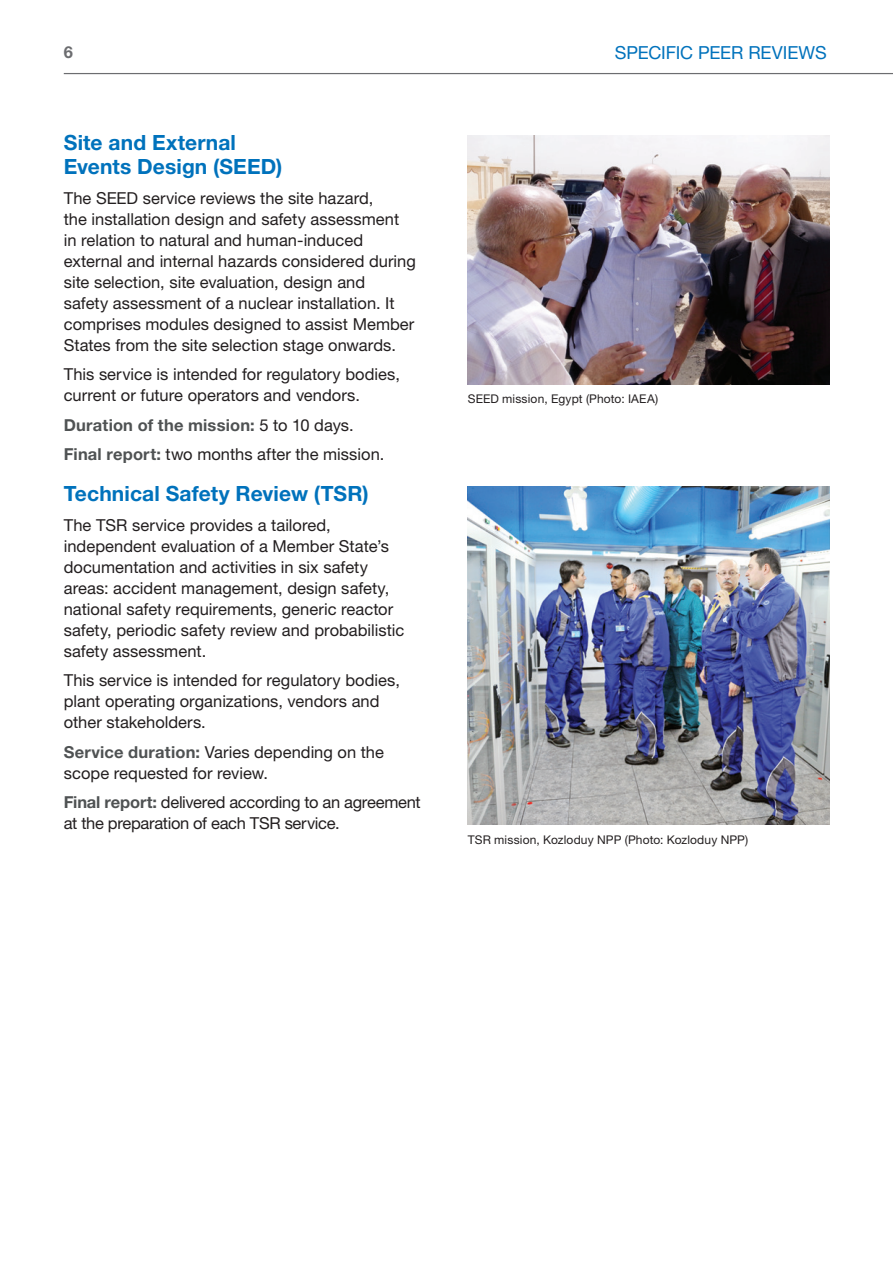
<style>
.page{position:relative;width:893px;height:1263px;background:#fff}
.page>*{position:absolute;margin:0;border:0;box-sizing:border-box;transform-origin:0 0}
.subhead{font:700 21px/24px "Helvetica Neue LTW1 G";letter-spacing:.005em;color:#0072bc}
.subhead-2{font:18px "Helvetica Neue LTW1 G";letter-spacing:-.01em;color:#0072bc}
.t1{font:16.5px/21px "Helvetica Neue LTW1 G";color:#231f20}
.t2{font:16.5px/21px "Helvetica Neue LTW1 G";letter-spacing:-.02em;color:#231f20}
.t3{font:700 16.5px "Helvetica Neue LTW1 G";letter-spacing:.01em;color:#4f5253}
.t4{font:700 16.5px "Helvetica Neue LTW1 G";color:#6c6d70}
.t5{font:12px "Helvetica Neue LTW1 G";letter-spacing:.01em;color:#231f20}
.s1{font-weight:400;color:#231f20}
.s2{font-weight:700;color:#4f5253}
</style>
<div class="page">
<hr style="left:64px;top:73px;width:829px;height:1px;background:#6c6d70">
<img style="left:468px;top:135px;width:361px;height:249px">
<img style="left:468px;top:486px;width:361px;height:339px">
<p class="t4" style="left:64px;top:42px;width:11px">6</p>
<p class="subhead-2" style="left:615px;top:42px;width:213px">SPECIFIC PEER REVIEWS</p>
<p class="subhead" style="left:64px;top:130px;width:220px">Site and External<br>Events Design (SEED)</p>
<p class="t1" style="left:64px;top:187px;width:354px">The SEED service reviews the site hazard,<br>the installation design and safety assessment in relation to natural and human-induced external and internal hazards considered during site selection, site evaluation, design and<br>safety assessment of a nuclear installation. It comprises modules designed to assist Member States from the site selection stage onwards.</p>
<p class="t1" style="left:64px;top:364px;width:338px">This service is intended for regulatory bodies, current or future operators and vendors.</p>
<p class="t3" style="left:64px;top:414px;width:291px">Duration of the mission: <span class="s1">5 to 10 days.</span></p>
<p class="t1" style="left:64px;top:444px;width:322px"><span class="s2">Final report:</span> two months after the mission.</p>
<p class="subhead" style="left:64px;top:481px;width:306px">Technical Safety Review (TSR)</p>
<p class="t1" style="left:64px;top:514px;width:342px">The TSR service provides a tailored, independent evaluation of a Member State’s documentation and activities in six safety areas: accident management, design safety, national safety requirements, generic reactor safety, periodic safety review and probabilistic safety assessment.</p>
<p class="t1" style="left:64px;top:670px;width:338px">This service is intended for regulatory bodies, plant operating organizations, vendors and other stakeholders.</p>
<p class="t1" style="left:64px;top:741px;width:322px"><span class="s2">Service duration:</span> Varies depending on the scope requested for review.</p>
<p class="t2" style="left:64px;top:792px;width:358px"><span class="s2">Final report:</span> delivered according to an agreement at the preparation of each TSR service.</p>
<p class="t5" style="left:468px;top:391px;width:192px">SEED mission, Egypt (Photo: IAEA)</p>
<p class="t5" style="left:468px;top:832px;width:282px">TSR mission, Kozloduy NPP (Photo: Kozloduy NPP)</p>
</div>
